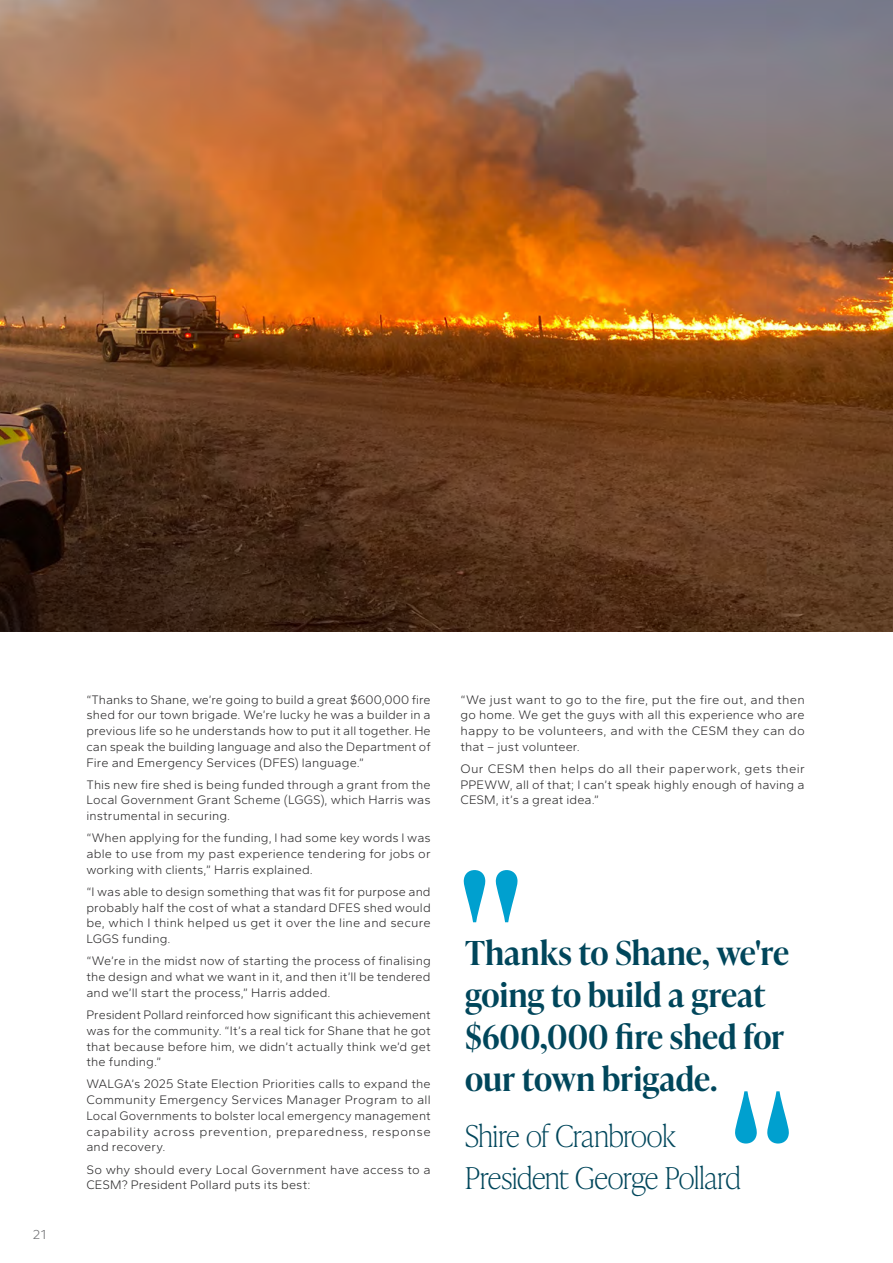
<style>
.page{position:relative;width:893px;height:1263px;background:#fff}
.page>*{position:absolute;margin:0;border:0;box-sizing:border-box;transform-origin:0 0}
.t1{font:600 33px/42px "Ivy Presto Headline";letter-spacing:.005em;color:#00465b}
.t2{font:100 30px/42px "Ivy Presto Headline";letter-spacing:-.01em;color:#00465b}
.t3{font:300 13.5px "Gantari";color:#6d6e71}
.t4{font:300 12.75px/15.8px "Gantari";letter-spacing:.01em;color:#292829;text-align:justify}
</style>
<div class="page">
<svg style="left:464px;top:870px;width:53px;height:52px"></svg>
<svg style="left:735px;top:1091px;width:54px;height:52px"></svg>
<img style="left:0;top:0;width:893px;height:631px">
<p class="t3" style="left:33px;top:1225px;width:14px">21</p>
<p class="t4" style="left:86px;top:691px;width:346px">“Thanks to Shane, we’re going to build a great $600,000 fire shed for our town brigade. We’re lucky he was a builder in a previous life so he understands how to put it all together. He can speak the building language and also the Department of Fire and Emergency Services (DFES) language.”</p>
<p class="t4" style="left:86px;top:776px;width:346px">This new fire shed is being funded through a grant from the Local Government Grant Scheme (LGGS), which Harris was instrumental in securing.</p>
<p class="t4" style="left:86px;top:830px;width:346px">“When applying for the funding, I had some key words I was able to use from my past experience tendering for jobs or working with clients,” Harris explained.</p>
<p class="t4" style="left:86px;top:883px;width:346px">“I was able to design something that was fit for purpose and probably half the cost of what a standard DFES shed would be, which I think helped us get it over the line and secure LGGS funding.</p>
<p class="t4" style="left:86px;top:953px;width:346px">“We’re in the midst now of starting the process of finalising the design and what we want in it, and then it’ll be tendered and we’ll start the process,” Harris added.</p>
<p class="t4" style="left:86px;top:1006px;width:346px">President Pollard reinforced how significant this achievement was for the community. “It’s a real tick for Shane that he got that because before him, we didn’t actually think we’d get the funding.”</p>
<p class="t4" style="left:86px;top:1076px;width:346px">WALGA’s 2025 State Election Priorities calls to expand the Community Emergency Services Manager Program to all Local Governments to bolster local emergency management capability across prevention, preparedness, response and recovery.</p>
<p class="t4" style="left:86px;top:1161px;width:346px">So why should every Local Government have access to a<br>CESM? President Pollard puts its best:</p>
<p class="t4" style="left:460px;top:691px;width:346px">“We just want to go to the fire, put the fire out, and then go home. We get the guys with all this experience who are happy to be volunteers, and with the CESM they can do that – just volunteer.</p>
<p class="t4" style="left:460px;top:760px;width:346px">Our CESM then helps do all their paperwork, gets their PPEWW, all of that; I can’t speak highly enough of having a CESM, it’s a great idea.”</p>
<h1 class="t1" style="left:465px;top:930px;width:325px">Thanks to Shane, we're going to build a great $600,000 fire shed for our town brigade.</h1>
<h2 class="t2" style="left:465px;top:1114px;width:277px">Shire of Cranbrook<br>President George Pollard</h2>
</div>
